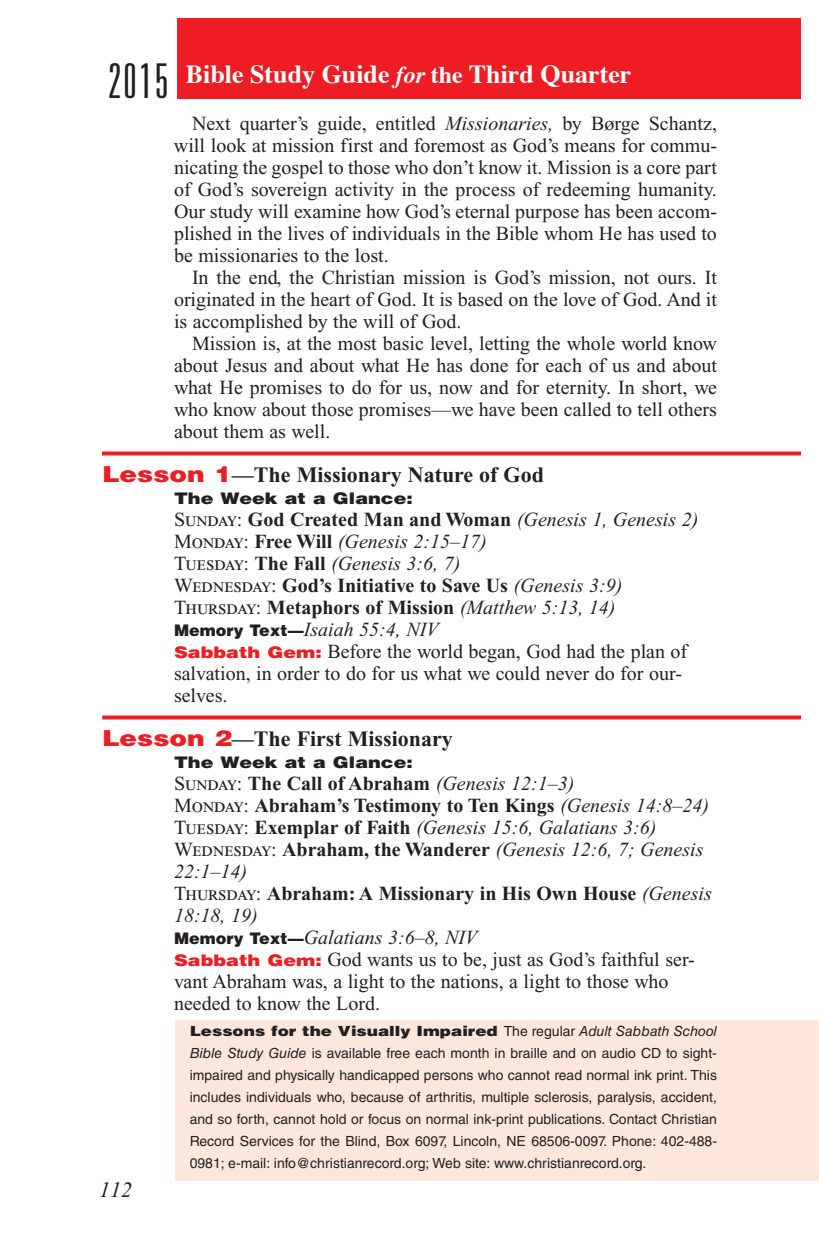
<style>
.page{position:relative;width:819px;height:1260px;background:#fff}
.page>*{position:absolute;margin:0;border:0;box-sizing:border-box;transform-origin:0 0}
.Year{font:300 ultra-condensed 48px "Univers";color:#231f20}
.t1{font:700 26px "Times";color:#fff}
.Question{font:700 22px "Times New Roman PS Std";color:#231f20}
.PageNumbers{font:italic 22px "Times New Roman PS Std";color:#231f20}
.xxReview-Body{font:20px/22px "Times New Roman PS Std";color:#231f20;text-align:justify}
.xxReview-week_glance{font:700 20px/22px "Times New Roman PS Std";color:#231f20}
.xxReview-week_glance-2{font:20px/22px "Times New Roman PS Std";color:#231f20}
.xxReview-week_glance-3{font:italic 20px/22px "Times New Roman PS Std";color:#231f20}
.xxReview-week_glance-4{font:900 16px "Helvetica LT Std";color:#231f20;scale:1.2 1}
.XXReview-Visually_Im{font:14px/22px "Helvetica LT Std";color:#231f20;text-align:justify}
.s1{font-style:italic;font-size:24px}
.s2{font-size:24px}
.s3{font-style:italic}
.s4{font-family:"Helvetica LT Std";font-weight:900;color:#ee1d23}
.s5{font-weight:400}
.s6{font-weight:400;font-style:italic}
.s7{font-style:normal}
.s8{font-weight:700;font-style:normal}
.s9{font-family:"Helvetica LT Std";font-weight:900;font-style:normal;font-size:16px}
.s10{font-family:"Helvetica LT Std";font-weight:900;font-size:16px;color:#ee1d23}
.s11{font-weight:900}
</style>
<div class="page">
<div style="left:177px;top:18px;width:624px;height:81px;background:#ee1d23"></div>
<div style="left:175px;top:1020px;width:644px;height:160px;background:#fde7dc"></div>
<svg style="left:102px;top:452px;width:699px;height:4px;background:#f0393e"></svg>
<svg style="left:102px;top:716px;width:699px;height:4px;background:#f0393e"></svg>
<p class="Year" style="left:108px;top:56px;width:62px">2015</p>
<p class="t1" style="left:186px;top:49px;width:447px">Bible Study Guide <span class="s1">for</span> <span class="s2">the</span> Third Quarter</p>
<p class="xxReview-Body" style="left:174px;top:112px;width:545px;text-indent:18px">Next quarter’s guide, entitled <span class="s3">Missionaries,</span> by Børge Schantz, will look at mission first and foremost as God’s means for commu&shy;nicating the gospel to those who don’t know it. Mission is a core part of God’s sovereign activity in the process of redeeming humanity.<br>Our study will examine how God’s eternal purpose has been accom&shy;plished in the lives of individuals in the Bible whom He has used to be missionaries to the lost.</p>
<p class="xxReview-Body" style="left:174px;top:266px;width:545px;text-indent:18px">In the end, the Christian mission is God’s mission, not ours. It originated in the heart of God. It is based on the love of God. And it is accomplished by the will of God.</p>
<p class="xxReview-Body" style="left:174px;top:332px;width:545px;text-indent:18px">Mission is, at the most basic level, letting the whole world know about Jesus and about what He has done for each of us and about what He promises to do for us, now and for eternity. In short, we who know about those promises—we have been called to tell others about them as well.</p>
<p class="Question" style="left:102px;top:462px;width:443px"><span class="s4">Lesson 1</span>—The Missionary Nature of God</p>
<p class="xxReview-week_glance-4" style="left:174px;top:488px;width:201px">The Week at a Glance:</p>
<p class="xxReview-week_glance" style="left:174px;top:508px;width:526px"><span class="s5">Sunday:</span> God Created Man and Woman <span class="s6">(Genesis 1, Genesis 2)</span></p>
<p class="xxReview-week_glance-3" style="left:174px;top:530px;width:314px"><span class="s7">Monday:</span> <span class="s8">Free Will</span> (Genesis 2:15–17)</p>
<p class="xxReview-week_glance-3" style="left:174px;top:552px;width:288px"><span class="s7">Tuesday:</span> <span class="s8">The Fall</span> (Genesis 3:6, 7)</p>
<p class="xxReview-week_glance" style="left:174px;top:574px;width:450px"><span class="s5">Wednesday:</span> God’s Initiative to Save Us <span class="s6">(Genesis 3:9)</span></p>
<p class="xxReview-week_glance" style="left:174px;top:596px;width:443px"><span class="s5">Thursday:</span> Metaphors of Mission <span class="s6">(Matthew 5:13, 14)</span></p>
<p class="xxReview-week_glance-3" style="left:174px;top:618px;width:266px"><span class="s9">Memory Text—</span>Isaiah 55:4, NIV</p>
<p class="xxReview-week_glance-2" style="left:174px;top:640px;width:515px"><span class="s10">Sabbath Gem:</span> Before the world began, God had the plan of salvation, in order to do for us what we could never do for our&shy;selves.</p>
<p class="Question" style="left:102px;top:726px;width:352px"><span class="s4">Lesson 2</span>—The First Missionary</p>
<p class="xxReview-week_glance-4" style="left:174px;top:752px;width:201px">The Week at a Glance:</p>
<p class="xxReview-week_glance" style="left:174px;top:772px;width:402px"><span class="s5">Sunday:</span> The Call of Abraham <span class="s6">(Genesis 12:1–3)</span></p>
<p class="xxReview-week_glance" style="left:174px;top:794px;width:537px"><span class="s5">Monday:</span> Abraham’s Testimony to Ten Kings <span class="s6">(Genesis 14:8–24)</span></p>
<p class="xxReview-week_glance-3" style="left:174px;top:816px;width:484px"><span class="s7">Tuesday:</span> <span class="s8">Exemplar of Faith</span> (Genesis 15:6, Galatians 3:6)</p>
<p class="xxReview-week_glance-3" style="left:174px;top:838px;width:531px"><span class="s7">Wednesday:</span> <span class="s8">Abraham, the Wanderer</span> (Genesis 12:6, 7; Genesis<br>22:1–14)</p>
<p class="xxReview-week_glance" style="left:174px;top:882px;width:539px"><span class="s5">Thursday:</span> Abraham: A Missionary in His Own House <span class="s6">(Genesis<br>18:18, 19)</span></p>
<p class="xxReview-week_glance-3" style="left:174px;top:926px;width:305px"><span class="s9">Memory Text—</span>Galatians 3:6–8, NIV</p>
<p class="xxReview-week_glance-2" style="left:174px;top:948px;width:522px"><span class="s10">Sabbath Gem:</span> God wants us to be, just as God’s faithful ser&shy;vant Abraham was, a light to the nations, a light to those who needed to know the Lord.</p>
<p class="XXReview-Visually_Im" style="left:190px;top:1020px;width:529px"><span class="s11">Lessons for the Visually Impaired</span> The regular <span class="s3">Adult Sabbath School Bible Study Guide</span> is available free each month in braille and on audio CD to sight&shy;impaired and physically handicapped persons who cannot read normal ink print. This includes individuals who, because of arthritis, multiple sclerosis, paralysis, accident, and so forth, cannot hold or focus on normal ink-print publications. Contact Christian Record Services for the Blind, Box 6097, Lincoln, NE 68506-0097. Phone: 402-488- 0981; e-mail: info@christianrecord.org; Web site: www.christianrecord.org.</p>
<p class="PageNumbers" style="left:99px;top:1178px;width:34px">112</p>
</div>
